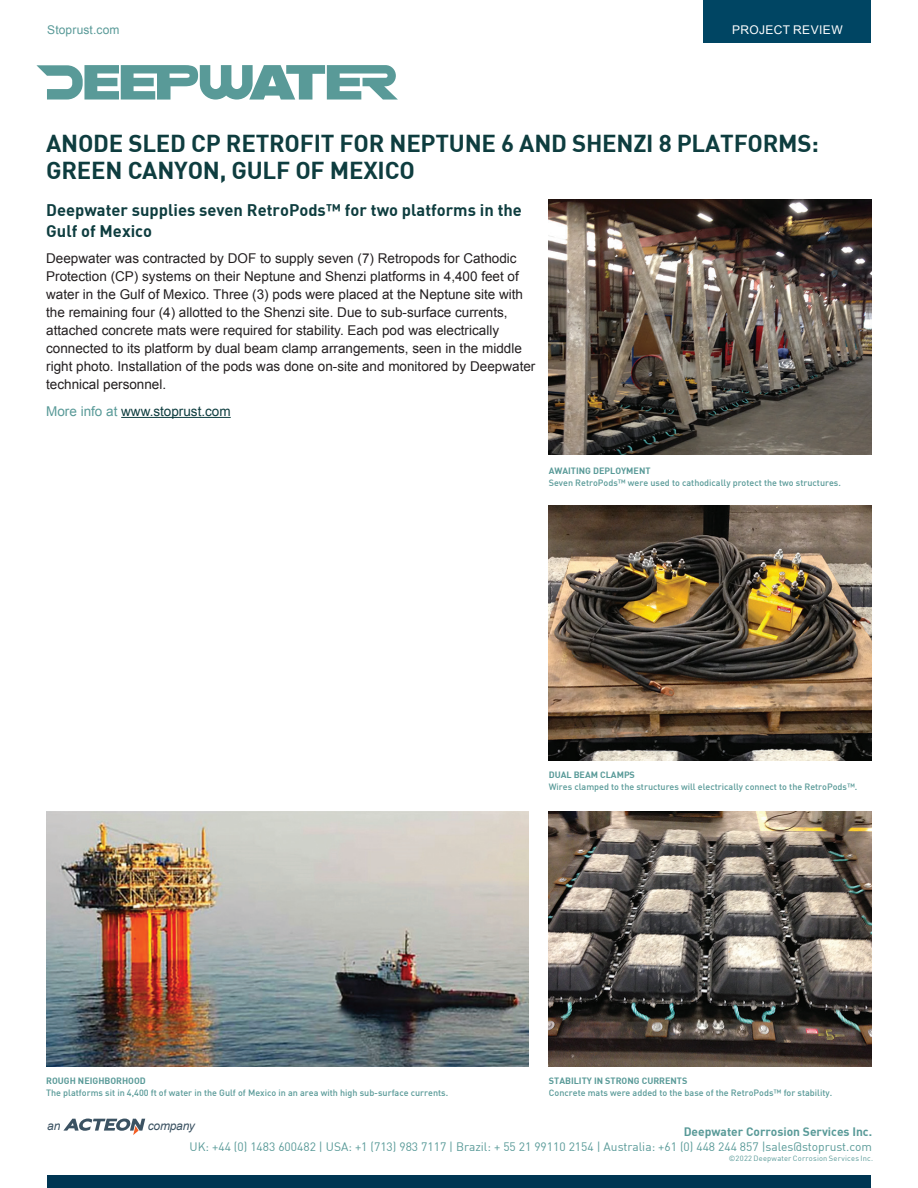
<style>
.page{position:relative;width:918px;height:1188px;background:#fff}
.page>*{position:absolute;margin:0;border:0;box-sizing:border-box;transform-origin:0 0}
.Table_Text_Style{font:24px "DIN Bold";letter-spacing:-.01em;color:#0e3d3f}
.t1{font:16.5px/21px "DIN Bold";color:#0e3d3f}
.t2{font:13.5px/18px "Arial";color:#231f20}
.t3{font:13.5px "Arial";color:#0e3d3f}
.t4{font:12px/15px "DIN";color:#599a98;text-align:right}
.Small_caption{font:12px "Arial";letter-spacing:.035em;color:#fff}
.Small_caption-2{font:12px "Arial";letter-spacing:.015em;color:#599a98}
.Body_copy{font:italic 12px "Arial";letter-spacing:-.02em;color:#3b5262}
.Table_Text_Style-2{font:9px "DIN Medium";color:#599a98}
.Table_Text_Style-3{font:9px "DIN Bold";color:#599a98}
.Small_caption-3{font:7.5px "DIN";letter-spacing:.03em;color:#599a98}
.s1{color:#599a98}
.s2{font-family:"DIN Bold"}
</style>
<div class="page">
<svg style="left:63px;top:1119px;width:82px;height:16px"></svg>
<div style="left:704px;top:0;width:167px;height:43px;background:#004563"></div>
<svg style="left:36px;top:65px;width:362px;height:35px"></svg>
<div style="left:47px;top:1175px;width:824px;height:13px;background:#003653"></div>
<hr style="left:121px;top:417px;width:110px;height:1px;background:#0e3d3f">
<img style="left:549px;top:199px;width:322px;height:255px">
<img style="left:549px;top:505px;width:322px;height:255px">
<img style="left:549px;top:812px;width:322px;height:255px">
<img style="left:46px;top:812px;width:483px;height:255px">
<p class="Small_caption-2" style="left:47px;top:22px;width:74px">Stoprust.com</p>
<p class="Small_caption" style="left:732px;top:21px;width:112px">PROJECT REVIEW</p>
<p class="Table_Text_Style" style="left:46px;top:127px;width:774px">ANODE SLED CP RETROFIT FOR NEPTUNE 6 AND SHENZI 8 PLATFORMS:</p>
<p class="Table_Text_Style" style="left:46px;top:154px;width:370px">GREEN CANYON, GULF OF MEXICO</p>
<p class="t1" style="left:46px;top:199px;width:477px">Deepwater supplies seven RetroPods™ for two platforms in the<br>Gulf of Mexico</p>
<p class="t2" style="left:46px;top:250px;width:491px">Deepwater was contracted by DOF to supply seven (7) Retropods for Cathodic Protection (CP) systems on their Neptune and Shenzi platforms in 4,400 feet of water in the Gulf of Mexico. Three (3) pods were placed at the Neptune site with the remaining four (4) allotted to the Shenzi site. Due to sub-surface currents, attached concrete mats were required for stability. Each pod was electrically connected to its platform by dual beam clamp arrangements, seen in the middle right photo. Installation of the pods was done on-site and monitored by Deepwater technical personnel.</p>
<p class="t3" style="left:46px;top:402px;width:186px"><span class="s1">More info at</span> www.stoprust.com</p>
<p class="Table_Text_Style-3" style="left:549px;top:465px;width:103px">AWAITING DEPLOYMENT</p>
<p class="Table_Text_Style-2" style="left:549px;top:477px;width:294px">Seven RetroPods™ were used to cathodically protect the two structures.</p>
<p class="Table_Text_Style-3" style="left:549px;top:769px;width:88px">DUAL BEAM CLAMPS</p>
<p class="Table_Text_Style-2" style="left:549px;top:781px;width:310px">Wires clamped to the structures will electrically connect to the RetroPods™.</p>
<p class="Table_Text_Style-3" style="left:46px;top:1075px;width:101px">ROUGH NEIGHBORHOOD</p>
<p class="Table_Text_Style-2" style="left:46px;top:1087px;width:404px">The platforms sit in 4,400 ft of water in the Gulf of Mexico in an area with high sub-surface currents.</p>
<p class="Table_Text_Style-3" style="left:549px;top:1075px;width:140px">STABILITY IN STRONG CURRENTS</p>
<p class="Table_Text_Style-2" style="left:549px;top:1087px;width:285px">Concrete mats were added to the base of the RetroPods™ for stability.</p>
<p class="Body_copy" style="left:47px;top:1118px;width:15px">an</p>
<p class="Body_copy" style="left:148px;top:1118px;width:49px">company</p>
<p class="t4" style="left:190px;top:1124px;width:684px"><span class="s2">Deepwater Corrosion Services Inc.<br></span>UK: +44 (0) 1483 600482 | USA: +1 (713) 983 7117 | Brazil: + 55 21 99110 2154 | Australia: +61 (0) 448 244 857 |sales@stoprust.com</p>
<p class="Small_caption-3" style="left:729px;top:1154px;width:146px">©2022 Deepwater Corrosion Services Inc.</p>
</div>
